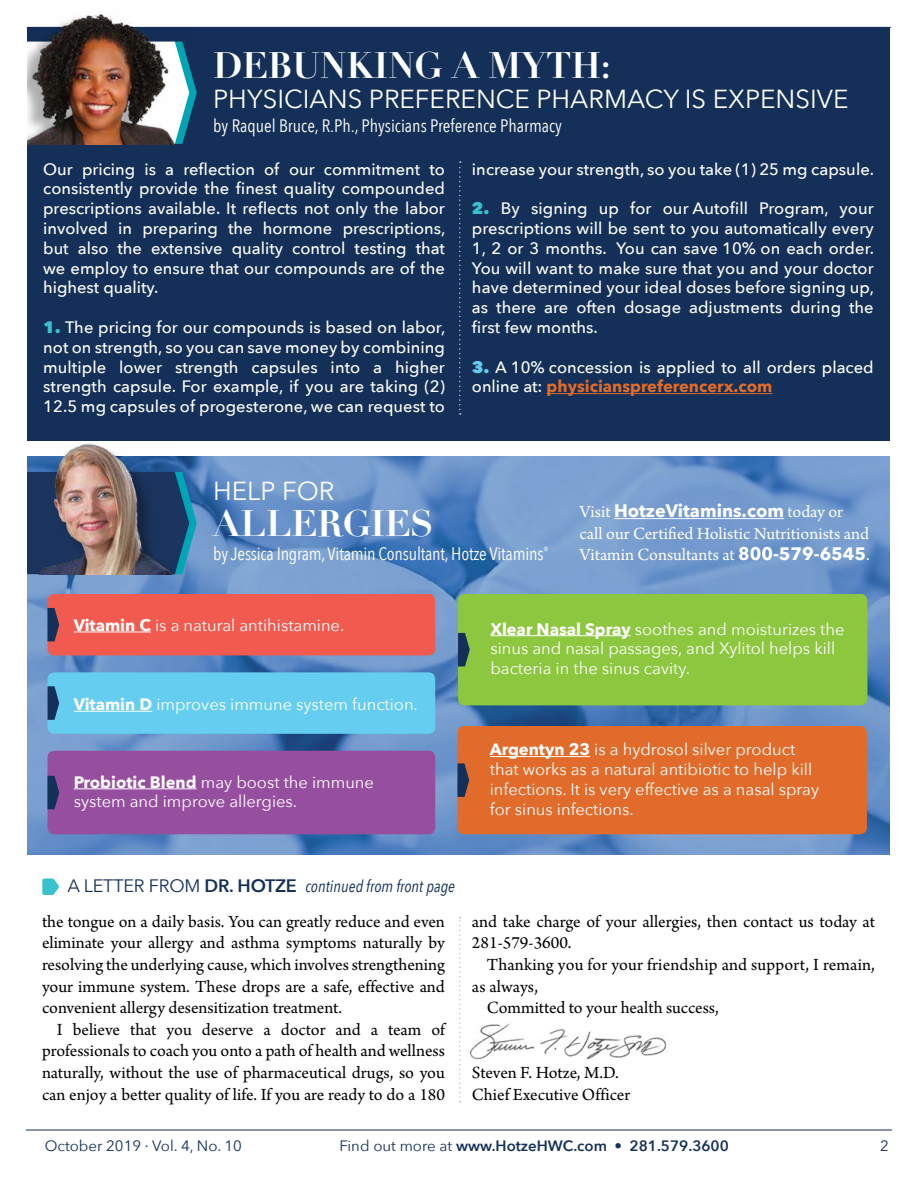
<style>
.page{position:relative;width:918px;height:1188px;background:#fff}
.page>*{position:absolute;margin:0;border:0;box-sizing:border-box;transform-origin:0 0}
.t1{font:700 36px "Didot";letter-spacing:-.01em;color:#fff}
.t2{font:25.95px "Avenir Next";color:#fff}
.t3{font:18px/21.6px "Arno Pro";color:#000;text-align:justify}
.t4{font:18px "Avenir Next Condensed";letter-spacing:-.01em;color:#fff}
.t5{font:18px/21.6px "Arno Pro";color:#fff}
.t6{font:700 18px "Avenir Next";color:#fff}
.t7{font:500 16.5px/19.8px "Avenir Next";letter-spacing:.005em;color:#fff;text-align:justify}
.t8{font:16.5px/19.8px "Avenir Next";color:#fff}
.t9{font:italic 16.5px "Avenir Next Condensed";color:#143058}
.t10{font:600 15px "Avenir Next";color:#143058}
.t11{font:15px "Avenir Next";color:#143058}
.s1{font-weight:800;color:#39c1cd}
.s2{font-weight:800;color:#65cdf0}
.s3{font-weight:700;color:#e16b2a}
.s4{font-family:"Arno Pro";font-weight:400}
.s5{font-family:"Avenir Next";font-weight:700}
.s6{font-weight:700}
.s7{font-family:"Avenir Next";font-style:normal;font-size:18px}
.s8{font-family:"Avenir Next";font-weight:600;font-style:normal;font-size:18px}
.s9{font-weight:400}
</style>
<div class="page">
<div style="left:27px;top:27px;width:863px;height:414px;background:#143058"></div>
<img style="left:27px;top:457px;width:863px;height:398px">
<img style="left:469px;top:1023px;width:198px;height:37px">
<hr style="left:27px;top:27px;width:864px;height:1px;background:#143058">
<hr style="left:547px;top:393px;width:226px;height:1px;background:#e16b2a">
<hr style="left:614px;top:518px;width:170px;height:1px;background:#fff">
<hr style="left:26px;top:1130px;width:866px;height:1px;background:#143058">
<svg style="left:459px;top:917px;width:2px;height:185px"></svg>
<svg style="left:459px;top:161px;width:2px;height:254px"></svg>
<div style="left:48px;top:594px;width:387px;height:61px;background:#f15b4f;border-radius:7px"></div>
<svg style="left:48px;top:608px;width:11px;height:33px"></svg>
<hr style="left:74px;top:632px;width:77px;height:1px;background:#fff">
<div style="left:48px;top:672px;width:387px;height:62px;background:#65cdf0;border-radius:7px"></div>
<svg style="left:48px;top:686px;width:11px;height:34px"></svg>
<hr style="left:74px;top:711px;width:78px;height:1px;background:#fff">
<div style="left:48px;top:751px;width:387px;height:83px;background:#964f9f;border-radius:7px"></div>
<svg style="left:48px;top:776px;width:11px;height:33px"></svg>
<hr style="left:74px;top:788px;width:123px;height:1px;background:#fff">
<div style="left:458px;top:594px;width:409px;height:111px;background:#8dc63f;border-radius:7px"></div>
<svg style="left:458px;top:633px;width:12px;height:33px"></svg>
<hr style="left:490px;top:635px;width:141px;height:1px;background:#fff">
<div style="left:458px;top:726px;width:409px;height:108px;background:#e16b2a;border-radius:7px"></div>
<svg style="left:458px;top:763px;width:11px;height:34px"></svg>
<hr style="left:490px;top:756px;width:100px;height:1px;background:#fff">
<svg style="left:190px;top:69px;width:7px;height:47px"></svg>
<svg style="left:27px;top:472px;width:170px;height:102px;background:#257096"></svg>
<img style="left:30px;top:443px;width:146px;height:131px">
<img style="left:27px;top:12px;width:163px;height:132px">
<h1 class="t1" style="left:213px;top:43px;width:399px">DEBUNKING A MYTH:</h1>
<h2 class="t2" style="left:213px;top:77px;width:637px">PHYSICIANS PREFERENCE PHARMACY IS EXPENSIVE</h2>
<p class="t4" style="left:213px;top:110px;width:350px">by Raquel Bruce, R.Ph., Physicians Preference Pharmacy</p>
<p class="t7" style="left:43px;top:158px;width:404px">Our pricing is a reflection of our commitment to consistently provide the finest quality compounded prescriptions available. It reflects not only the labor involved in preparing the hormone prescriptions, but also the extensive quality control testing that we employ to ensure that our compounds are of the highest quality.</p>
<p class="t7" style="left:43px;top:317px;width:404px"><span class="s1">1.</span> The pricing for our compounds is based on labor, not on strength, so you can save money by combining multiple lower strength capsules into a higher strength capsule. For example, if you are taking (2)<br>12.5 mg capsules of progesterone, we can request to</p>
<p class="t7" style="left:472px;top:158px;width:404px">increase your strength, so you take (1) 25 mg capsule.</p>
<p class="t7" style="left:472px;top:198px;width:404px"><span class="s1">2.</span> By signing up for our Autofill Program, your prescriptions will be sent to you automatically every 1, 2 or 3 months. You can save 10% on each order.<br>You will want to make sure that you and your doctor have determined your ideal doses before signing up, as there are often dosage adjustments during the first few months.</p>
<p class="t7" style="left:472px;top:356px;width:403px"><span class="s2">3.</span> A 10% concession is applied to all orders placed online at: <span class="s3">physicianspreferencerx.com</span></p>
<h2 class="t2" style="left:213px;top:469px;width:123px">HELP FOR</h2>
<h1 class="t1" style="left:213px;top:500px;width:222px">ALLERGIES</h1>
<p class="t4" style="left:213px;top:538px;width:337px">by Jessica Ingram, Vitamin Consultant, Hotze Vitamins<sup>®</sup></p>
<p class="t6" style="left:580px;top:495px;width:265px"><span class="s4">Visit</span> HotzeVitamins.com <span class="s4">today or</span></p>
<p class="t5" style="left:580px;top:524px;width:292px">call our Certified Holistic Nutritionists and<br>Vitamin Consultants at <span class="s5">800-579-6545</span>.</p>
<p class="t8" style="left:74px;top:614px;width:272px"><span class="s6">Vitamin C</span> is a natural antihistamine.</p>
<p class="t8" style="left:74px;top:694px;width:346px"><span class="s6">Vitamin D</span> improves immune system function.</p>
<p class="t8" style="left:74px;top:771px;width:302px"><span class="s6">Probiotic Blend</span> may boost the immune system and improve allergies.</p>
<p class="t8" style="left:490px;top:618px;width:356px"><span class="s6">Xlear Nasal Spray</span> soothes and moisturizes the sinus and nasal passages, and Xylitol helps kill bacteria in the sinus cavity.</p>
<p class="t8" style="left:490px;top:739px;width:331px"><span class="s6">Argentyn 23</span> is a hydrosol silver product that works as a natural antibiotic to help kill infections. It is very effective as a nasal spray for sinus infections.</p>
<p class="t9" style="left:67px;top:876px;width:389px"><span class="s7">A LETTER FROM</span> <span class="s8">DR. HOTZE</span> continued from front page</p>
<p class="t3" style="left:42px;top:912px;width:404px">the tongue on a daily basis. You can greatly reduce and even eliminate your allergy and asthma symptoms naturally by resolving the underlying cause, which involves strengthening your immune system. These drops are a safe, effective and convenient allergy desensitization treatment.</p>
<p class="t3" style="left:42px;top:1020px;width:405px;text-indent:15px">I believe that you deserve a doctor and a team of professionals to coach you onto a path of health and wellness naturally, without the use of pharmaceutical drugs, so you can enjoy a better quality of life. If you are ready to do a 180</p>
<p class="t3" style="left:472px;top:912px;width:405px">and take charge of your allergies, then contact us today at<br>281-579-3600.</p>
<p class="t3" style="left:487px;top:955px;width:390px">Thanking you for your friendship and support, I remain,</p>
<p class="t3" style="left:472px;top:976px;width:68px">as always,</p>
<p class="t3" style="left:487px;top:998px;width:233px">Committed to your health success,</p>
<p class="t3" style="left:472px;top:1063px;width:160px">Steven F. Hotze, M.D.<br>Chief Executive Officer</p>
<p class="t11" style="left:45px;top:1133px;width:199px">October 2019 · Vol. 4, No. 10</p>
<p class="t10" style="left:339px;top:1132px;width:391px"><span class="s9">Find out more at</span> www.HotzeHWC.com • 281.579.3600</p>
<p class="t11" style="left:880px;top:1133px;width:10px">2</p>
</div>
